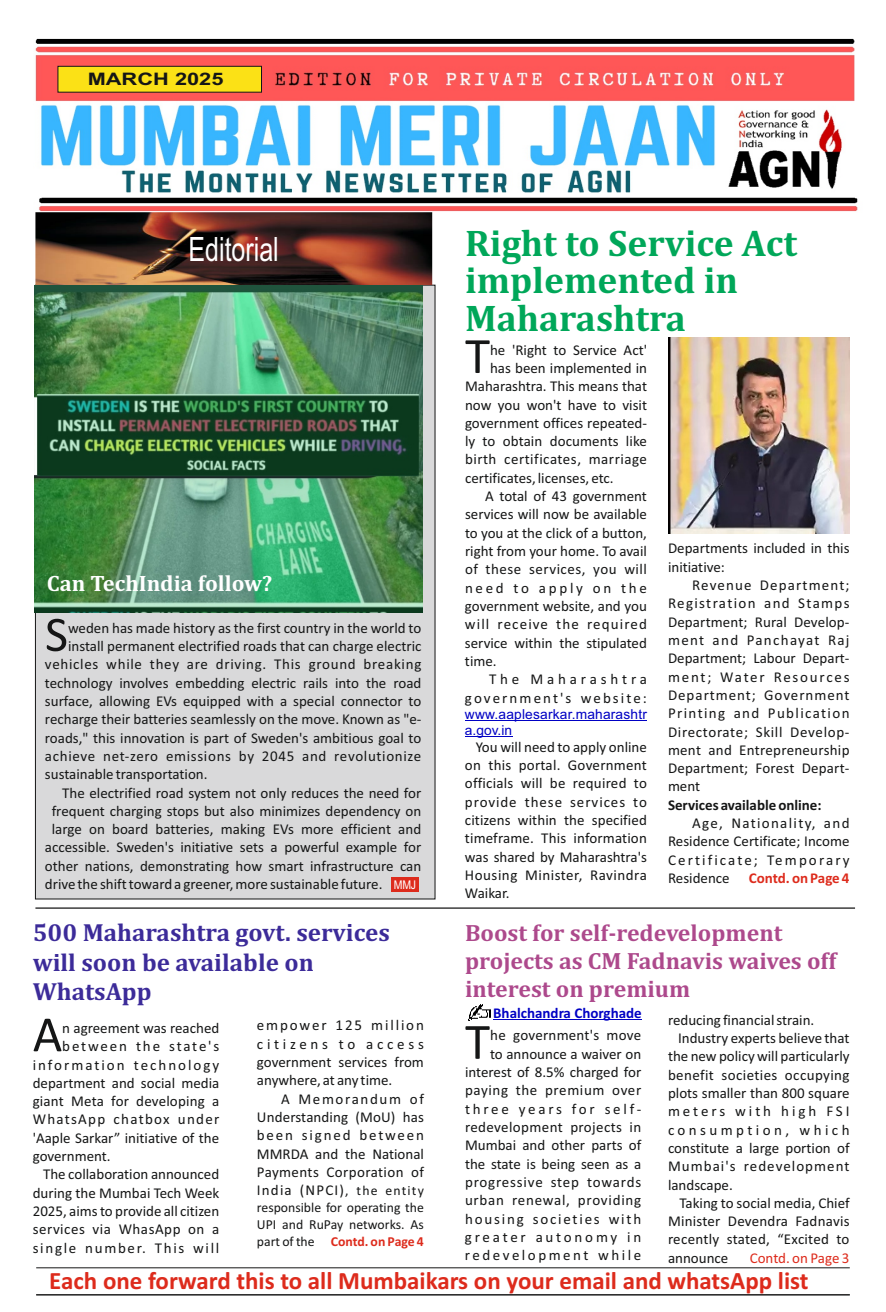
<style>
.page{position:relative;width:886px;height:1312px;background:#fff}
.page>*{position:absolute;margin:0;border:0;box-sizing:border-box;transform-origin:0 0}
.t1{font:51.38px "Calibri";color:#151616}
.t2{font:51.12px "Calibri";color:#151616}
.t3{font:50.12px "Calibri";color:#151616}
.t4{font:700 37.5px/37.8px "Cambria";color:#00a759}
.t5{font:33.5px "Arial";color:#fff;scale:.75 1}
.t6{font:700 25px "Calibri";color:#dd2b1c}
.t7{font:700 25px/29.2px "Cambria";color:#3c2b99}
.t8{font:700 23.75px/27.9px "Cambria";color:#ad498c}
.t9{font:700 22.5px "Cambria";color:#fff}
.t10{font:700 17.25px "Arial";color:#151616;scale:1.27 1}
.t11{font:15px/18.2px "Calibri";color:#151616;text-align:justify}
.t12{font:15px "Calibri";letter-spacing:.045em;color:#151616}
.t13{font:15px/18.2px "Calibri";letter-spacing:.14em;color:#151616;text-align:right}
.t14{font:15px "Calibri";letter-spacing:.025em;color:#151616}
.t15{font:700 15px "Calibri";color:#151616}
.t16{font:15px "Calibri";letter-spacing:.07em;color:#151616}
.t17{font:700 15px "Calibri";color:#0000c4}
.t18{font:15px "Calibri";letter-spacing:.195em;color:#151616}
.t19{font:15px "Calibri";letter-spacing:.225em;color:#151616}
.t20{font:700 15px "Calibri";letter-spacing:-.005em;color:#dd2b1c}
.t21{font:15px "Calibri";letter-spacing:-.005em;color:#dd2b1c}
.t22{font:13.75px/16.8px "Calibri";color:#151616;text-align:justify}
.t23{font:13.75px/15.4px "Arial";letter-spacing:.015em;color:#0000c4}
.t24{font:12px "Arial";color:#fff;scale:.87 1}
.s1{font-size:13.75px}
.s2{font-weight:700;color:#dd2b1c}
</style>
<div class="page">
<div style="left:35px;top:284px;width:401px;height:615px;background:#d9d9da"></div>
<img style="left:35px;top:38px;width:823px;height:174px">
<svg style="left:57px;top:66px;width:205px;height:27px;background:#e9cf16"></svg>
<hr style="left:36px;top:1294px;width:814px;height:1px;background:#151616">
<img style="left:35px;top:212px;width:397px;height:73px">
<hr style="left:36px;top:1267px;width:814px;height:1px;background:#151616">
<hr style="left:35px;top:907px;width:820px;height:1px;background:#151616">
<div style="left:391px;top:876px;width:28px;height:15px;background:#dd2b1c"></div>
<img style="left:34px;top:285px;width:389px;height:327px">
<hr style="left:465px;top:720px;width:182px;height:1px;background:#0000c4">
<hr style="left:465px;top:735px;width:47px;height:1px;background:#0000c4">
<img style="left:668px;top:337px;width:181px;height:196px">
<hr style="left:493px;top:1018px;width:149px;height:1px;background:#0000c4">
<img style="left:468px;top:1004px;width:23px;height:16px">
<p class="t10" style="left:88px;top:73px;width:108px">MARCH 2025</p>
<h3 class="t5" style="left:189px;top:236px;width:122px">Editorial</h3>
<h3 class="t9" style="left:47px;top:573px;width:227px">Can TechIndia follow?</h3>
<h3 class="t3" style="left:45px;top:613px;width:25px">S</h3>
<p class="t11" style="left:68px;top:619px;width:355px">weden has made history as the first country in the world to</p>
<p class="t11" style="left:68px;top:638px;width:355px">install permanent electrified roads that can charge electric</p>
<p class="t12" style="left:45px;top:657px;width:378px">vehicles while they are driving. This ground breaking</p>
<p class="t11" style="left:45px;top:674px;width:378px">technology involves embedding electric rails into the road</p>
<p class="t11" style="left:45px;top:692px;width:378px">surface, allowing EVs equipped with a special connector to</p>
<p class="t11" style="left:45px;top:711px;width:378px">recharge their batteries seamlessly on the move. Known as "e-</p>
<p class="t11" style="left:45px;top:729px;width:378px">roads," this innovation is part of Sweden's ambitious goal to</p>
<p class="t12" style="left:45px;top:749px;width:378px">achieve net-zero emissions by 2045 and revolutionize</p>
<p class="t11" style="left:45px;top:766px;width:164px">sustainable transportation.</p>
<p class="t11" style="left:62px;top:784px;width:361px">The electrified road system not only reduces the need for</p>
<p class="t11" style="left:52px;top:802px;width:371px">frequent charging stops but also minimizes dependency on</p>
<p class="t11" style="left:52px;top:821px;width:371px">large on board batteries, making EVs more efficient and</p>
<p class="t11" style="left:45px;top:839px;width:378px">accessible. Sweden's initiative sets a powerful example for</p>
<p class="t11" style="left:45px;top:857px;width:378px">other nations, demonstrating how smart infrastructure can</p>
<p class="t11" style="left:45px;top:876px;width:339px">drive the shift toward a greener, more sustainable future.</p>
<p class="t24" style="left:394px;top:879px;width:27px">MMJ</p>
<h3 class="t4" style="left:465px;top:226px;width:334px">Right to Service Act implemented in<br>Maharashtra</h3>
<h1 class="t1" style="left:465px;top:334px;width:26px">T</h1>
<p class="t11" style="left:490px;top:341px;width:158px">he 'Right to Service Act'</p>
<p class="t11" style="left:465px;top:360px;width:183px;text-indent:25px">has been implemented in Maharashtra. This means that now you won't have to visit government offices repeated&shy;ly to obtain documents like birth certificates, marriage certificates, licenses, etc.</p>
<p class="t11" style="left:465px;top:488px;width:184px;text-indent:20px">A total of 43 government services will now be available to you at the click of a button, right from your home. To avail of these services, you will need to apply on the government website, and you will receive the required service within the stipulated time.</p>
<p class="t13" style="left:465px;top:671px;width:183px">The Maharashtra government's website:</p>
<p class="t23" style="left:465px;top:707px;width:183px">www.aaplesarkar.maharashtr a.gov.in</p>
<p class="t11" style="left:465px;top:738px;width:183px;text-indent:11px">You will need to apply online on this portal. Government officials will be required to provide these services to citizens within the specified timeframe. This information was shared by Maharashtra's Housing Minister, Ravindra Waikar.</p>
<p class="t11" style="left:668px;top:540px;width:183px">Departments included in this initiative:</p>
<p class="t11" style="left:668px;top:577px;width:183px;text-indent:24px">Revenue Department; Registration and Stamps Department; Rural Develop&shy;ment and Panchayat Raj Department; Labour Depart&shy;ment; Water Resources Department; Government Printing and Publication Directorate; Skill Develop&shy;ment and Entrepreneurship Department; Forest Depart&shy;ment</p>
<p class="t15" style="left:668px;top:798px;width:155px">Services available online:</p>
<p class="t11" style="left:668px;top:815px;width:183px;text-indent:24px">Age, Nationality, and Residence Certificate; Income Certificate; Temporary Residence</p>
<p class="t20" style="left:749px;top:871px;width:102px">Contd. on Page 4</p>
<h3 class="t7" style="left:33px;top:919px;width:359px">500 Maharashtra govt. services will soon be available on<br>WhatsApp</h3>
<h3 class="t8" style="left:465px;top:920px;width:373px">Boost for self-redevelopment projects as CM Fadnavis waives off interest on premium</h3>
<p class="t17" style="left:493px;top:1006px;width:150px">Bhalchandra Chorghade</p>
<p class="t11" style="left:490px;top:1027px;width:152px">he government's move</p>
<p class="t11" style="left:668px;top:1011px;width:148px">reducing financial strain.</p>
<p class="t11" style="left:678px;top:1029px;width:173px">Industry experts believe that</p>
<p class="t11" style="left:668px;top:1048px;width:183px">the new policy will particularly</p>
<p class="t14" style="left:668px;top:1068px;width:183px">benefit societies occupying</p>
<p class="t11" style="left:668px;top:1084px;width:183px">plots smaller than 800 square</p>
<p class="t18" style="left:668px;top:1104px;width:183px">meters with high FSI</p>
<p class="t19" style="left:668px;top:1122px;width:183px">consumption, which</p>
<p class="t11" style="left:668px;top:1139px;width:183px">constitute a large portion of</p>
<p class="t16" style="left:668px;top:1159px;width:183px">Mumbai's redevelopment</p>
<p class="t11" style="left:668px;top:1176px;width:66px">landscape.</p>
<p class="t11" style="left:679px;top:1194px;width:172px">Taking to social media, Chief</p>
<p class="t11" style="left:668px;top:1212px;width:183px">Minister Devendra Fadnavis</p>
<p class="t11" style="left:668px;top:1231px;width:183px">recently stated, “Excited to</p>
<p class="t11" style="left:668px;top:1249px;width:62px">announce</p>
<p class="t21" style="left:750px;top:1251px;width:101px">Contd. on Page 3</p>
<h3 class="t6" style="left:49px;top:1269px;width:761px">Each one forward this to all Mumbaikars on your email and whatsApp list</h3>
<h2 class="t2" style="left:33px;top:1012px;width:31px">A</h2>
<p class="t11" style="left:257px;top:1017px;width:169px">empower 125 million citizens to access government services from anywhere, at any time.</p>
<p class="t11" style="left:257px;top:1090px;width:169px;text-indent:24px">A Memorandum of Understanding (MoU) has been signed between MMRDA and the National Payments Corporation of India (NPCI)<span class="s1">, the entity</span></p>
<p class="t22" style="left:257px;top:1200px;width:169px">responsible for operating the UPI and RuPay networks. As part of the <span class="s2">Contd. on Page 4</span></p>
<p class="t11" style="left:62px;top:1019px;width:159px">n agreement was reached</p>
<h1 class="t1" style="left:465px;top:1019px;width:26px">T</h1>
<p class="t11" style="left:33px;top:1038px;width:188px;text-indent:30px">between the state's information technology department and social media giant Meta for developing a WhatsApp chatbox under 'Aaple Sarkar” initiative of the government.</p>
<p class="t11" style="left:33px;top:1166px;width:188px;text-indent:10px">The collaboration announced during the Mumbai Tech Week 2025, aims to provide all citizen services via WhasApp on a single number. This will</p>
<p class="t11" style="left:465px;top:1045px;width:178px;text-indent:25px">to announce a waiver on interest of 8.5% charged for paying the premium over three years for self&shy;redevelopment projects in Mumbai and other parts of the state is being seen as a progressive step towards urban renewal, providing housing societies with greater autonomy in redevelopment while</p>
</div>
